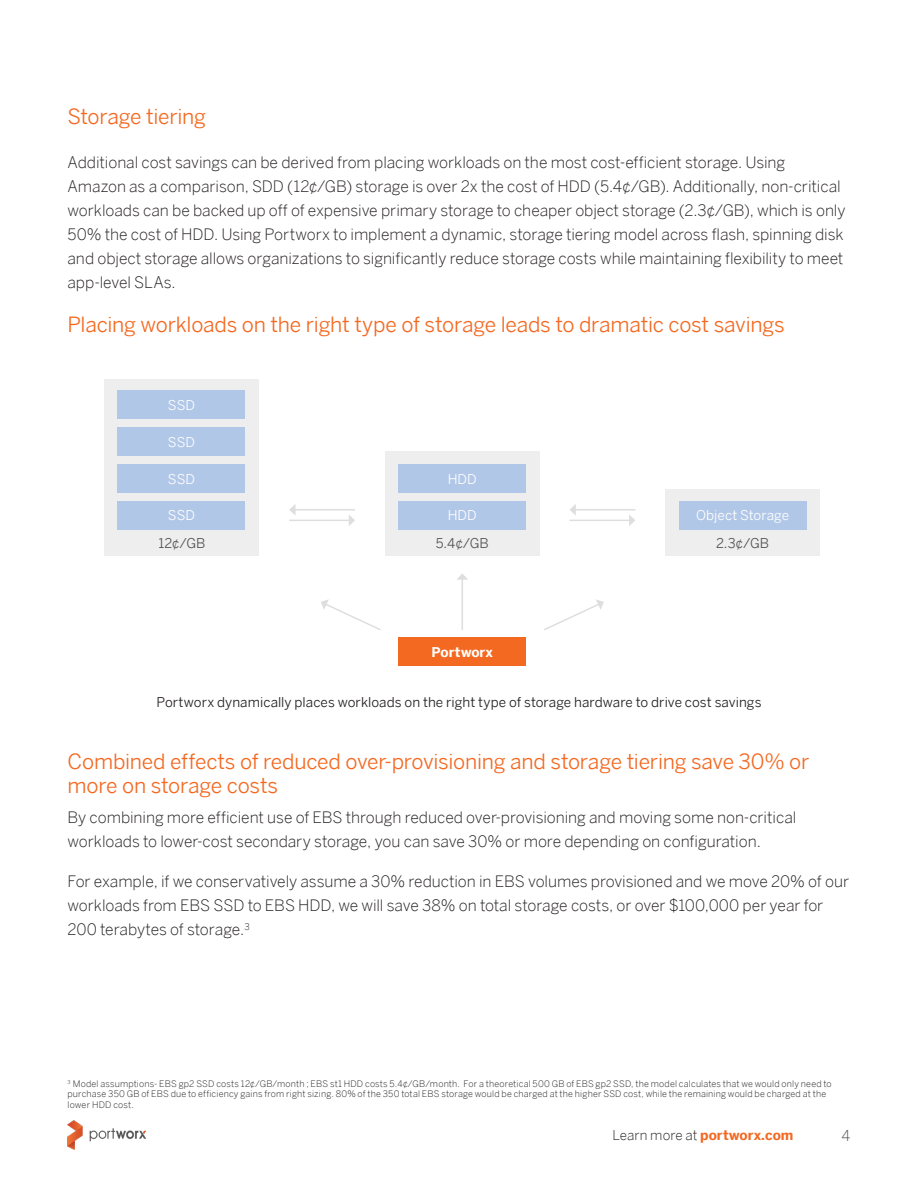
<style>
.page{position:relative;width:918px;height:1188px;background:#fff}
.page>*{position:absolute;margin:0;border:0;box-sizing:border-box;transform-origin:0 0}
.Subhead_1{font:21px/24px "Benton Sans";letter-spacing:-.01em;color:#f36921}
.Subhead_1-2{font:300 15.75px/24px "Benton Sans";letter-spacing:-.005em;color:#231f20}
.Body_Text_Normal{font:300 15.75px/24px "Benton Sans";letter-spacing:-.005em;color:#231f20}
.t1{font:300 15px "Benton Sans";color:#505052}
.t2{font:13.5px "Benton Sans";letter-spacing:.005em;color:#231f20}
.t3{font:13.5px "Benton Sans";letter-spacing:.005em;color:#fff}
.t4{font:700 13.5px "Benton Sans";letter-spacing:.005em;color:#f36921}
.t5{font:13.5px "Benton Sans";letter-spacing:.005em;color:#505052}
.t6{font:700 13.5px "Benton Sans";letter-spacing:.005em;color:#fff}
.t7{font:300 9px/10.8px "Benton Sans";letter-spacing:.02em;color:#231f20}
.s1{font-weight:300;color:#231f20}
</style>
<div class="page">
<img style="left:68px;top:1120px;width:78px;height:29px">
<div style="left:385px;top:451px;width:155px;height:105px;background:#eee"></div>
<div style="left:399px;top:464px;width:127px;height:29px;background:#b1c7e8"></div>
<div style="left:399px;top:501px;width:127px;height:28px;background:#b1c7e8"></div>
<div style="left:665px;top:489px;width:155px;height:67px;background:#eee"></div>
<div style="left:679px;top:501px;width:127px;height:28px;background:#b1c7e8"></div>
<div style="left:399px;top:637px;width:127px;height:29px;background:#f36921"></div>
<hr style="left:289px;top:520px;width:60px;height:1px;background:#dedede">
<svg style="left:349px;top:515px;width:6px;height:11px"></svg>
<hr style="left:570px;top:520px;width:60px;height:1px;background:#dedede">
<svg style="left:629px;top:515px;width:6px;height:11px"></svg>
<hr style="left:295px;top:509px;width:60px;height:1px;background:#dedede">
<svg style="left:289px;top:504px;width:7px;height:11px"></svg>
<hr style="left:575px;top:509px;width:60px;height:1px;background:#dedede">
<svg style="left:570px;top:504px;width:6px;height:11px"></svg>
<svg style="left:544px;top:599px;width:60px;height:31px"></svg>
<svg style="left:321px;top:599px;width:60px;height:31px"></svg>
<hr style="left:462px;top:579px;width:1px;height:51px;background:#dedede">
<svg style="left:457px;top:573px;width:11px;height:7px"></svg>
<div style="left:105px;top:379px;width:154px;height:177px;background:#eee"></div>
<div style="left:118px;top:391px;width:127px;height:28px;background:#b1c7e8"></div>
<div style="left:118px;top:427px;width:127px;height:29px;background:#b1c7e8"></div>
<div style="left:118px;top:464px;width:127px;height:29px;background:#b1c7e8"></div>
<div style="left:118px;top:501px;width:127px;height:28px;background:#b1c7e8"></div>
<p class="Subhead_1" style="left:68px;top:104px;width:140px">Storage tiering</p>
<p class="Subhead_1-2" style="left:68px;top:150px;width:780px">Additional cost savings can be derived from placing workloads on the most cost-efficient storage. Using Amazon as a comparison, SDD (12¢/GB) storage is over 2x the cost of HDD (5.4¢/GB). Additionally, non-critical workloads can be backed up off of expensive primary storage to cheaper object storage (2.3¢/GB), which is only 50% the cost of HDD. Using Portworx to implement a dynamic, storage tiering model across flash, spinning disk and object storage allows organizations to significantly reduce storage costs while maintaining flexibility to meet app-level SLAs.</p>
<p class="Subhead_1" style="left:68px;top:312px;width:719px">Placing workloads on the right type of storage leads to dramatic cost savings</p>
<p class="t3" style="left:168px;top:397px;width:29px">SSD</p>
<p class="t3" style="left:168px;top:434px;width:29px">SSD</p>
<p class="t3" style="left:168px;top:471px;width:29px">SSD</p>
<p class="t3" style="left:168px;top:507px;width:29px">SSD</p>
<p class="t5" style="left:158px;top:535px;width:49px">12¢/GB</p>
<p class="t3" style="left:448px;top:471px;width:31px">HDD</p>
<p class="t3" style="left:448px;top:507px;width:31px">HDD</p>
<p class="t5" style="left:436px;top:535px;width:55px">5.4¢/GB</p>
<p class="t6" style="left:432px;top:644px;width:63px">Portworx</p>
<p class="t3" style="left:696px;top:507px;width:94px">Object Storage</p>
<p class="t5" style="left:716px;top:535px;width:54px">2.3¢/GB</p>
<p class="t2" style="left:156px;top:694px;width:607px">Portworx dynamically places workloads on the right type of storage hardware to drive cost savings</p>
<p class="Subhead_1" style="left:68px;top:749px;width:743px">Combined effects of reduced over-provisioning and storage tiering save 30% or more on storage costs</p>
<p class="Body_Text_Normal" style="left:68px;top:806px;width:730px">By combining more efficient use of EBS through reduced over-provisioning and moving some non-critical workloads to lower-cost secondary storage, you can save 30% or more depending on configuration.</p>
<p class="Body_Text_Normal" style="left:68px;top:869px;width:783px">For example, if we conservatively assume a 30% reduction in EBS volumes provisioned and we move 20% of our workloads from EBS SSD to EBS HDD, we will save 38% on total storage costs, or over $100,000 per year for<br>200 terabytes of storage.<sup>3</sup></p>
<p class="t7" style="left:68px;top:1078px;width:766px"><sup>3</sup> Model assumptions- EBS gp2 SSD costs 12¢/GB/month ; EBS st1 HDD costs 5.4¢/GB/month. For a theoretical 500 GB of EBS gp2 SSD, the model calculates that we would only need to purchase 350 GB of EBS due to efficiency gains from right sizing. 80% of the 350 total EBS storage would be charged at the higher SSD cost, while the remaining would be charged at the lower HDD cost.</p>
<p class="t4" style="left:612px;top:1127px;width:183px"><span class="s1">Learn more at</span> portworx.com</p>
<p class="t1" style="left:842px;top:1126px;width:10px">4</p>
</div>
